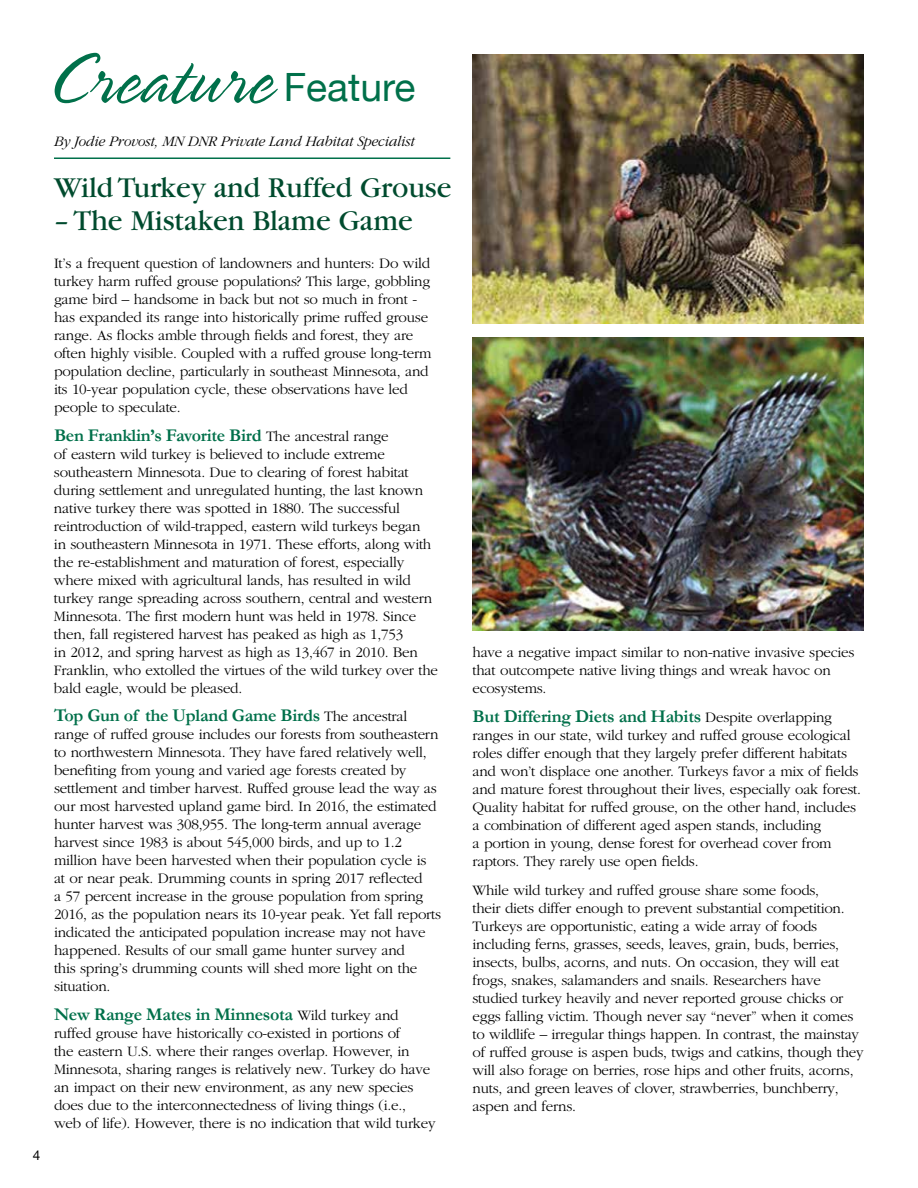
<style>
.page{position:relative;width:918px;height:1188px;background:#fff}
.page>*{position:absolute;margin:0;border:0;box-sizing:border-box;transform-origin:0 0}
.t1{font:300 79.5px "Spring LP Std";letter-spacing:.015em;color:#00704a}
.t2{font:30px "Garamond";color:#004b2e}
.t3{font:700 18px "Garamond";letter-spacing:-.015em;color:#00704a}
.t4{font:300 15px/18px "Garamond";letter-spacing:-.015em;color:#000}
.t5{font:italic 300 15px "Garamond";letter-spacing:-.01em;color:#000}
.t6{font:13.5px "Helvetica Neue";color:#000}
.s1{font-family:"Helvetica Neue";font-weight:400;font-size:39px}
.s2{font-weight:300;font-size:15px;color:#000}
</style>
<div class="page">
<hr style="left:54px;top:158px;width:396px;height:1px;background:#00704a">
<img style="left:472px;top:54px;width:392px;height:270px">
<img style="left:472px;top:338px;width:392px;height:293px">
<p class="t6" style="left:33px;top:1146px;width:9px">4</p>
<h1 class="t1" style="left:46px;top:40px;width:370px">Creature <span class="s1">Feature</span></h1>
<p class="t5" style="left:54px;top:134px;width:362px">By Jodie Provost, MN DNR Private Land Habitat Specialist</p>
<h2 class="t2" style="left:54px;top:172px;width:399px">Wild Turkey and Ruffed Grouse</h2>
<h2 class="t2" style="left:54px;top:205px;width:360px">– The Mistaken Blame Game</h2>
<p class="t4" style="left:54px;top:254px;width:379px">It’s a frequent question of landowners and hunters: Do wild turkey harm ruffed grouse populations? This large, gobbling game bird – handsome in back but not so much in front - has expanded its range into historically prime ruffed grouse range. As flocks amble through fields and forest, they are often highly visible. Coupled with a ruffed grouse long-term population decline, particularly in southeast Minnesota, and its 10-year population cycle, these observations have led people to speculate.</p>
<p class="t3" style="left:54px;top:424px;width:336px">Ben Franklin’s Favorite Bird <span class="s2">The ancestral range</span></p>
<p class="t4" style="left:54px;top:445px;width:386px">of eastern wild turkey is believed to include extreme southeastern Minnesota. Due to clearing of forest habitat during settlement and unregulated hunting, the last known native turkey there was spotted in 1880. The successful reintroduction of wild-trapped, eastern wild turkeys began<br>in southeastern Minnesota in 1971. These efforts, along with the re-establishment and maturation of forest, especially where mixed with agricultural lands, has resulted in wild turkey range spreading across southern, central and western Minnesota. The first modern hunt was held in 1978. Since then, fall registered harvest has peaked as high as 1,753<br>in 2012, and spring harvest as high as 13,467 in 2010. Ben Franklin, who extolled the virtues of the wild turkey over the bald eagle, would be pleased.</p>
<p class="t3" style="left:54px;top:705px;width:355px">Top Gun of the Upland Game Birds <span class="s2">The ancestral</span></p>
<p class="t4" style="left:54px;top:726px;width:389px">range of ruffed grouse includes our forests from southeastern to northwestern Minnesota. They have fared relatively well, benefiting from young and varied age forests created by settlement and timber harvest. Ruffed grouse lead the way as our most harvested upland game bird. In 2016, the estimated hunter harvest was 308,955. The long-term annual average harvest since 1983 is about 545,000 birds, and up to 1.2 million have been harvested when their population cycle is at or near peak. Drumming counts in spring 2017 reflected<br>a 57 percent increase in the grouse population from spring 2016, as the population nears its 10-year peak. Yet fall reports indicated the anticipated population increase may not have happened. Results of our small game hunter survey and<br>this spring’s drumming counts will shed more light on the situation.</p>
<p class="t3" style="left:54px;top:1004px;width:346px">New Range Mates in Minnesota <span class="s2">Wild turkey and</span></p>
<p class="t4" style="left:54px;top:1025px;width:383px">ruffed grouse have historically co-existed in portions of<br>the eastern U.S. where their ranges overlap. However, in Minnesota, sharing ranges is relatively new. Turkey do have an impact on their new environment, as any new species does due to the interconnectedness of living things (i.e., web of life). However, there is no indication that wild turkey</p>
<p class="t4" style="left:473px;top:644px;width:383px">have a negative impact similar to non-native invasive species that outcompete native living things and wreak havoc on ecosystems.</p>
<p class="t3" style="left:472px;top:705px;width:361px">But Differing Diets and Habits <span class="s2">Despite overlapping</span></p>
<p class="t4" style="left:472px;top:726px;width:390px">ranges in our state, wild turkey and ruffed grouse ecological roles differ enough that they largely prefer different habitats and won’t displace one another. Turkeys favor a mix of fields and mature forest throughout their lives, especially oak forest.<br>Quality habitat for ruffed grouse, on the other hand, includes a combination of different aged aspen stands, including<br>a portion in young, dense forest for overhead cover from raptors. They rarely use open fields.</p>
<p class="t4" style="left:472px;top:881px;width:393px">While wild turkey and ruffed grouse share some foods,<br>their diets differ enough to prevent substantial competition.<br>Turkeys are opportunistic, eating a wide array of foods including ferns, grasses, seeds, leaves, grain, buds, berries, insects, bulbs, acorns, and nuts. On occasion, they will eat frogs, snakes, salamanders and snails. Researchers have studied turkey heavily and never reported grouse chicks or eggs falling victim. Though never say “never” when it comes to wildlife – irregular things happen. In contrast, the mainstay of ruffed grouse is aspen buds, twigs and catkins, though they will also forage on berries, rose hips and other fruits, acorns, nuts, and green leaves of clover, strawberries, bunchberry, aspen and ferns.</p>
</div>
